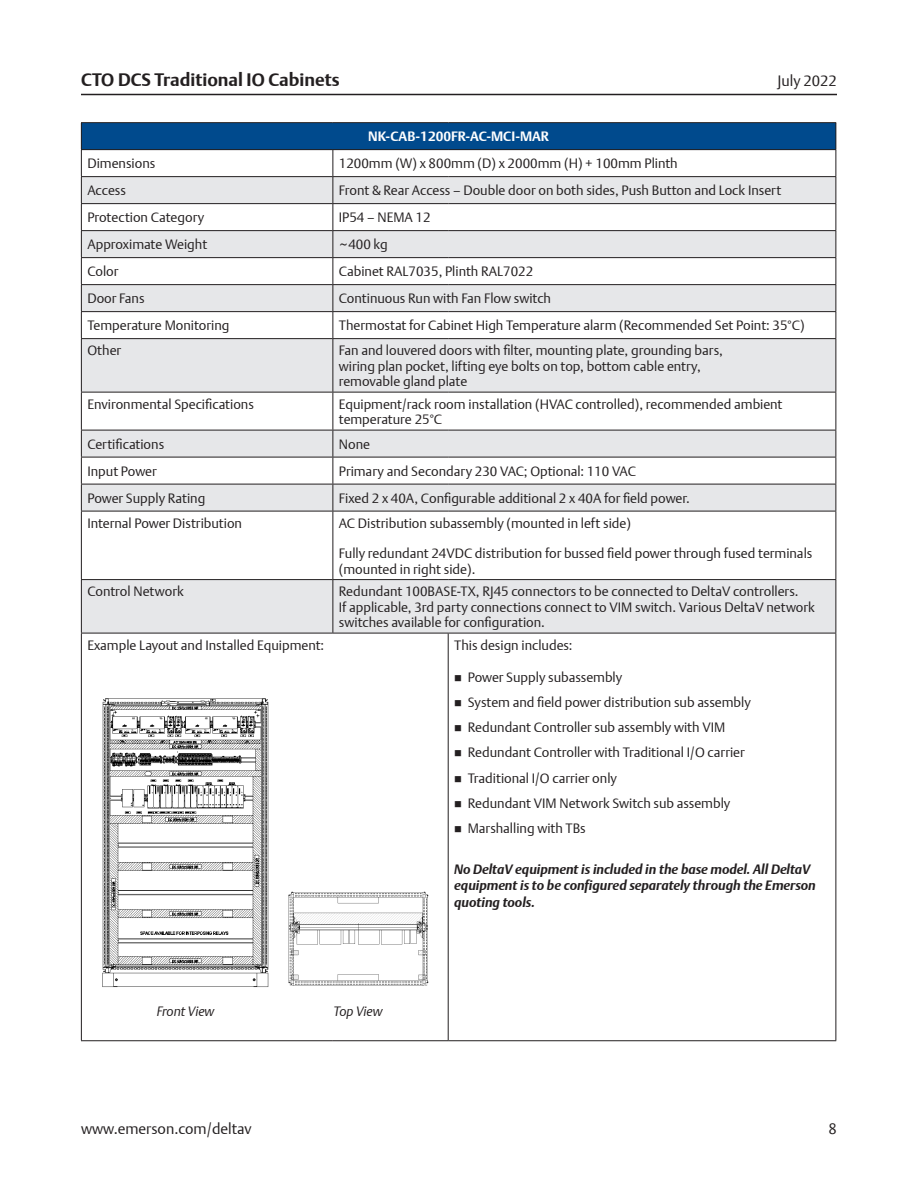
<style>
.page{position:relative;width:918px;height:1188px;background:#fff}
.page>*{position:absolute;margin:0;border:0;box-sizing:border-box;transform-origin:0 0}
.t1{font:700 18px "DTL Argo T";color:#231f20}
.t2{font:15px "DTL Argo T Light";color:#231f20}
.Table_Text{font:13.5px/15.6px "DTL Argo T Light";color:#231f20}
.Table_Text-2{font:italic 700 13.5px/16.2px "DTL Argo T";color:#231f20}
.Table_Header_White{font:700 13.5px "DTL Argo T";color:#fff}
.Image_Caption{font:italic 13.5px "DTL Argo T Light";letter-spacing:-.005em;color:#231f20}
</style>
<div class="page">
<hr style="left:81px;top:94px;width:756px;height:1px;background:#231f20">
<div style="left:81px;top:123px;width:755px;height:27px;background:#004a8d"></div>
<svg style="left:82px;top:177px;width:754px;height:456px;fill:#e6e7e9"></svg>
<hr style="left:81px;top:122px;width:252px;height:1px;background:#231f20">
<hr style="left:333px;top:122px;width:115px;height:1px;background:#231f20">
<hr style="left:448px;top:122px;width:388px;height:1px;background:#231f20">
<hr style="left:81px;top:149px;width:252px;height:1px;background:#231f20">
<hr style="left:333px;top:149px;width:115px;height:1px;background:#231f20">
<hr style="left:448px;top:149px;width:388px;height:1px;background:#231f20">
<hr style="left:81px;top:176px;width:252px;height:1px;background:#231f20">
<hr style="left:333px;top:176px;width:115px;height:1px;background:#231f20">
<hr style="left:448px;top:176px;width:388px;height:1px;background:#231f20">
<hr style="left:81px;top:203px;width:252px;height:1px;background:#231f20">
<hr style="left:333px;top:203px;width:115px;height:1px;background:#231f20">
<hr style="left:448px;top:203px;width:388px;height:1px;background:#231f20">
<hr style="left:81px;top:230px;width:252px;height:1px;background:#231f20">
<hr style="left:333px;top:230px;width:115px;height:1px;background:#231f20">
<hr style="left:448px;top:230px;width:388px;height:1px;background:#231f20">
<hr style="left:81px;top:257px;width:252px;height:1px;background:#231f20">
<hr style="left:333px;top:257px;width:115px;height:1px;background:#231f20">
<hr style="left:448px;top:257px;width:388px;height:1px;background:#231f20">
<hr style="left:81px;top:284px;width:252px;height:1px;background:#231f20">
<hr style="left:333px;top:284px;width:115px;height:1px;background:#231f20">
<hr style="left:448px;top:284px;width:388px;height:1px;background:#231f20">
<hr style="left:81px;top:311px;width:252px;height:1px;background:#231f20">
<svg style="left:81px;top:123px;width:1px;height:215px"></svg>
<hr style="left:333px;top:311px;width:115px;height:1px;background:#231f20">
<svg style="left:333px;top:150px;width:1px;height:188px"></svg>
<hr style="left:448px;top:311px;width:388px;height:1px;background:#231f20">
<svg style="left:836px;top:123px;width:1px;height:215px"></svg>
<hr style="left:81px;top:338px;width:252px;height:1px;background:#231f20">
<hr style="left:81px;top:339px;width:1px;height:53px;background:#231f20">
<hr style="left:333px;top:338px;width:115px;height:1px;background:#231f20">
<hr style="left:333px;top:339px;width:1px;height:53px;background:#231f20">
<hr style="left:448px;top:338px;width:388px;height:1px;background:#231f20">
<hr style="left:836px;top:339px;width:1px;height:53px;background:#231f20">
<hr style="left:81px;top:392px;width:252px;height:1px;background:#231f20">
<hr style="left:81px;top:392px;width:1px;height:38px;background:#231f20">
<hr style="left:333px;top:392px;width:115px;height:1px;background:#231f20">
<hr style="left:333px;top:392px;width:1px;height:38px;background:#231f20">
<hr style="left:448px;top:392px;width:388px;height:1px;background:#231f20">
<hr style="left:836px;top:392px;width:1px;height:38px;background:#231f20">
<hr style="left:81px;top:430px;width:252px;height:1px;background:#231f20">
<hr style="left:333px;top:430px;width:115px;height:1px;background:#231f20">
<hr style="left:448px;top:430px;width:388px;height:1px;background:#231f20">
<hr style="left:81px;top:484px;width:252px;height:1px;background:#231f20">
<svg style="left:81px;top:430px;width:1px;height:81px"></svg>
<hr style="left:333px;top:484px;width:115px;height:1px;background:#231f20">
<svg style="left:333px;top:430px;width:1px;height:81px"></svg>
<hr style="left:448px;top:484px;width:388px;height:1px;background:#231f20">
<svg style="left:836px;top:430px;width:1px;height:81px"></svg>
<hr style="left:81px;top:511px;width:1px;height:68px;background:#231f20">
<hr style="left:333px;top:511px;width:1px;height:68px;background:#231f20">
<hr style="left:836px;top:511px;width:1px;height:68px;background:#231f20">
<hr style="left:81px;top:580px;width:1px;height:53px;background:#231f20">
<hr style="left:333px;top:580px;width:1px;height:53px;background:#231f20">
<hr style="left:836px;top:580px;width:1px;height:53px;background:#231f20">
<hr style="left:81px;top:633px;width:1px;height:407px;background:#231f20">
<hr style="left:448px;top:633px;width:1px;height:407px;background:#231f20">
<hr style="left:836px;top:633px;width:1px;height:407px;background:#231f20">
<hr style="left:81px;top:457px;width:252px;height:1px;background:#231f20">
<hr style="left:333px;top:457px;width:115px;height:1px;background:#231f20">
<hr style="left:448px;top:457px;width:388px;height:1px;background:#231f20">
<hr style="left:81px;top:511px;width:252px;height:1px;background:#231f20">
<hr style="left:333px;top:511px;width:115px;height:1px;background:#231f20">
<hr style="left:448px;top:511px;width:388px;height:1px;background:#231f20">
<hr style="left:81px;top:579px;width:252px;height:1px;background:#231f20">
<hr style="left:333px;top:579px;width:115px;height:1px;background:#231f20">
<hr style="left:448px;top:579px;width:388px;height:1px;background:#231f20">
<hr style="left:81px;top:633px;width:252px;height:1px;background:#231f20">
<hr style="left:333px;top:633px;width:115px;height:1px;background:#231f20">
<hr style="left:448px;top:633px;width:388px;height:1px;background:#231f20">
<hr style="left:81px;top:1040px;width:252px;height:1px;background:#231f20">
<hr style="left:333px;top:1040px;width:115px;height:1px;background:#231f20">
<hr style="left:448px;top:1040px;width:388px;height:1px;background:#231f20">
<img style="left:288px;top:891px;width:141px;height:95px">
<img style="left:102px;top:698px;width:167px;height:289px">
<h1 class="t1" style="left:81px;top:69px;width:260px">CTO DCS Traditional IO Cabinets</h1>
<p class="t2" style="left:777px;top:72px;width:61px">July 2022</p>
<p class="Table_Header_White" style="left:368px;top:129px;width:182px">NK-CAB-1200FR-AC-MCI-MAR</p>
<p class="Table_Text" style="left:87px;top:156px;width:70px">Dimensions</p>
<p class="Table_Text" style="left:339px;top:156px;width:340px">1200mm (W) x 800mm (D) x 2000mm (H) + 100mm Plinth</p>
<p class="Table_Text" style="left:87px;top:183px;width:40px">Access</p>
<p class="Table_Text" style="left:339px;top:183px;width:444px">Front &amp; Rear Access – Double door on both sides, Push Button and Lock Insert</p>
<p class="Table_Text" style="left:87px;top:210px;width:119px">Protection Category</p>
<p class="Table_Text" style="left:339px;top:210px;width:93px">IP54 – NEMA 12</p>
<p class="Table_Text" style="left:87px;top:237px;width:121px">Approximate Weight</p>
<p class="Table_Text" style="left:339px;top:237px;width:50px">~400 kg</p>
<p class="Table_Text" style="left:87px;top:264px;width:33px">Color</p>
<p class="Table_Text" style="left:339px;top:264px;width:196px">Cabinet RAL7035, Plinth RAL7022</p>
<p class="Table_Text" style="left:87px;top:291px;width:59px">Door Fans</p>
<p class="Table_Text" style="left:339px;top:291px;width:214px">Continuous Run with Fan Flow switch</p>
<p class="Table_Text" style="left:87px;top:318px;width:144px">Temperature Monitoring</p>
<p class="Table_Text" style="left:339px;top:318px;width:467px">Thermostat for Cabinet High Temperature alarm (Recommended Set Point: 35°C)</p>
<p class="Table_Text" style="left:87px;top:342px;width:35px">Other</p>
<p class="Table_Text" style="left:339px;top:342px;width:386px">Fan and louvered doors with filter, mounting plate, grounding bars, wiring plan pocket, lifting eye bolts on top, bottom cable entry, removable gland plate</p>
<p class="Table_Text" style="left:87px;top:396px;width:168px">Environmental Specifications</p>
<p class="Table_Text" style="left:339px;top:396px;width:445px">Equipment/rack room installation (HVAC controlled), recommended ambient temperature 25°C</p>
<p class="Table_Text" style="left:87px;top:436px;width:78px">Certifications</p>
<p class="Table_Text" style="left:339px;top:436px;width:33px">None</p>
<p class="Table_Text" style="left:87px;top:463px;width:71px">Input Power</p>
<p class="Table_Text" style="left:339px;top:463px;width:299px">Primary and Secondary 230 VAC; Optional: 110 VAC</p>
<p class="Table_Text" style="left:87px;top:490px;width:119px">Power Supply Rating</p>
<p class="Table_Text" style="left:339px;top:490px;width:353px">Fixed 2 x 40A, Configurable additional 2 x 40A for field power.</p>
<p class="Table_Text" style="left:87px;top:515px;width:156px">Internal Power Distribution</p>
<p class="Table_Text" style="left:339px;top:515px;width:294px">AC Distribution subassembly (mounted in left side)</p>
<p class="Table_Text" style="left:339px;top:545px;width:475px">Fully redundant 24VDC distribution for bussed field power through fused terminals (mounted in right side).</p>
<p class="Table_Text" style="left:87px;top:583px;width:98px">Control Network</p>
<p class="Table_Text" style="left:339px;top:583px;width:478px">Redundant 100BASE-TX, RJ45 connectors to be connected to DeltaV controllers.<br>If applicable, 3rd party connections connect to VIM switch. Various DeltaV network switches available for configuration.</p>
<p class="Table_Text" style="left:87px;top:637px;width:238px">Example Layout and Installed Equipment:</p>
<p class="Table_Text" style="left:454px;top:637px;width:120px">This design includes:</p>
<p class="Table_Text" style="left:468px;top:669px;width:156px">Power Supply subassembly</p>
<p class="Table_Text" style="left:468px;top:694px;width:285px">System and field power distribution sub assembly</p>
<p class="Table_Text" style="left:468px;top:720px;width:259px">Redundant Controller sub assembly with VIM</p>
<p class="Table_Text" style="left:468px;top:745px;width:279px">Redundant Controller with Traditional I/O carrier</p>
<p class="Table_Text" style="left:468px;top:770px;width:151px">Traditional I/O carrier only</p>
<p class="Table_Text" style="left:468px;top:795px;width:264px">Redundant VIM Network Switch sub assembly</p>
<p class="Table_Text" style="left:468px;top:820px;width:120px">Marshalling with TBs</p>
<p class="Table_Text-2" style="left:454px;top:861px;width:363px">No DeltaV equipment is included in the base model. All DeltaV equipment is to be configured separately through the Emerson quoting tools.</p>
<p class="Image_Caption" style="left:157px;top:1003px;width:59px">Front View</p>
<p class="Image_Caption" style="left:334px;top:1003px;width:50px">Top View</p>
<p class="t2" style="left:81px;top:1120px;width:172px">www.emerson.com/deltav</p>
<p class="t2" style="left:829px;top:1120px;width:10px">8</p>
</div>
